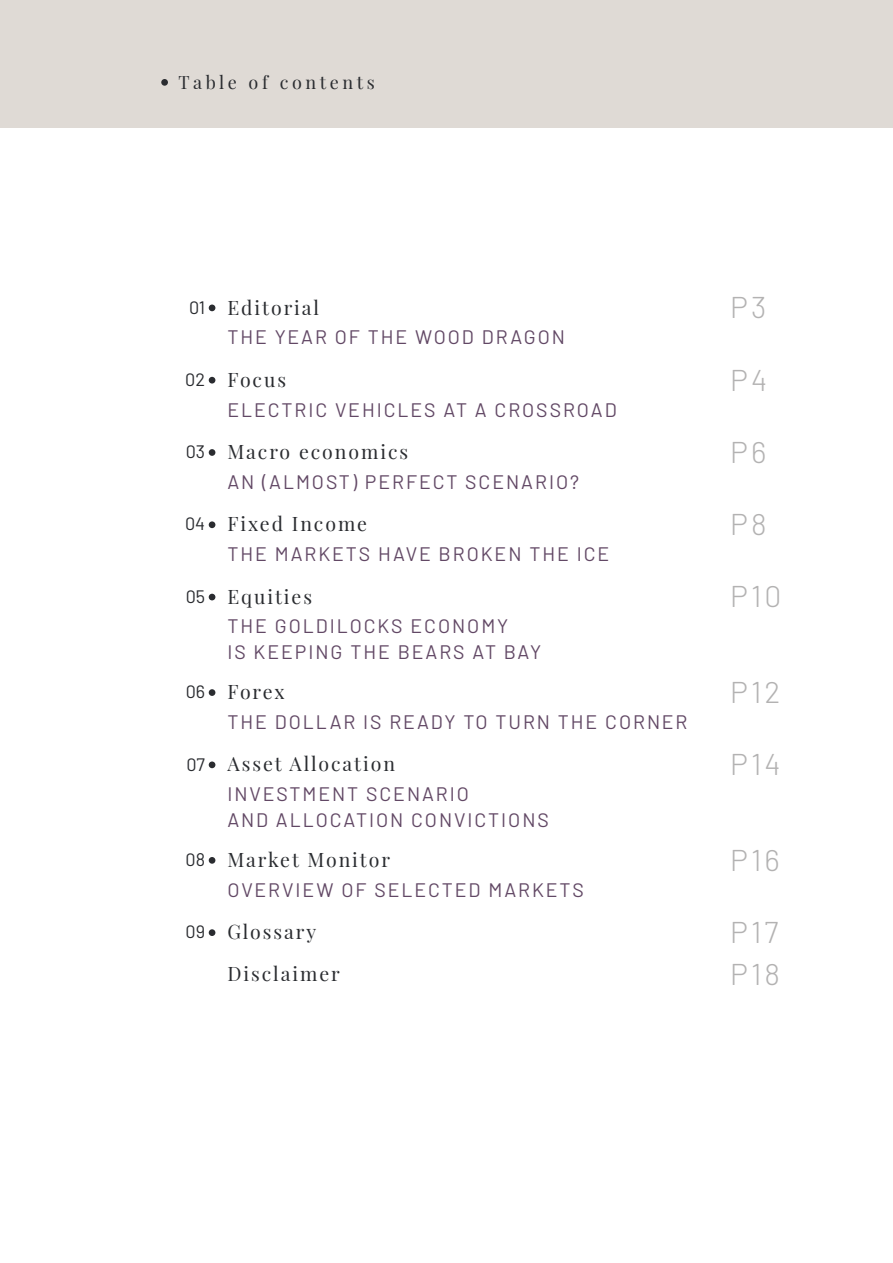
<style>
.page{position:relative;width:893px;height:1263px;background:#fff}
.page>*{position:absolute;margin:0;border:0;box-sizing:border-box;transform-origin:0 0}
.t1{font:300 30px "Barlow";letter-spacing:.1em;color:#b3b2b2}
.t2{font:19.5px/25.5px "Barlow";letter-spacing:.1em;color:#624865}
.t3{font:19.5px "Playfair Display";letter-spacing:.1em;color:#2a2c30}
.t4{font:18px "Playfair Display";letter-spacing:.2em;color:#2a2c30}
.s1{font-family:"Barlow";font-size:18px}
</style>
<div class="page">
<div style="left:0;top:0;width:893px;height:128px;background:#dfdad5"></div>
<svg style="left:209px;top:305px;width:6px;height:6px"></svg>
<svg style="left:209px;top:377px;width:6px;height:6px"></svg>
<div style="left:209px;top:449px;width:6px;height:7px;background:#2a2c30;border-radius:50%"></div>
<div style="left:209px;top:521px;width:6px;height:7px;background:#2a2c30;border-radius:50%"></div>
<svg style="left:209px;top:594px;width:6px;height:6px"></svg>
<div style="left:209px;top:689px;width:6px;height:7px;background:#2a2c30;border-radius:50%"></div>
<div style="left:209px;top:761px;width:6px;height:7px;background:#2a2c30;border-radius:50%"></div>
<div style="left:209px;top:857px;width:6px;height:7px;background:#2a2c30;border-radius:50%"></div>
<div style="left:209px;top:929px;width:6px;height:7px;background:#2a2c30;border-radius:50%"></div>
<div style="left:161px;top:79px;width:7px;height:7px;background:#2a2c30;border-radius:50%"></div>
<p class="t4" style="left:179px;top:68px;width:198px">Table of contents</p>
<p class="t3" style="left:189px;top:292px;width:132px"><span class="s1">01</span> Editorial</p>
<p class="t2" style="left:227px;top:323px;width:339px">THE YEAR OF THE WOOD DRAGON</p>
<p class="t3" style="left:185px;top:364px;width:102px"><span class="s1">02</span> Focus</p>
<p class="t2" style="left:227px;top:395px;width:391px">ELECTRIC VEHICLES AT A CROSSROAD</p>
<p class="t3" style="left:186px;top:436px;width:224px"><span class="s1">03</span> Macro economics</p>
<p class="t2" style="left:227px;top:468px;width:353px">AN (ALMOST) PERFECT SCENARIO?</p>
<p class="t3" style="left:185px;top:509px;width:184px"><span class="s1">04</span> Fixed Income</p>
<p class="t2" style="left:227px;top:540px;width:383px">THE MARKETS HAVE BROKEN THE ICE</p>
<p class="t3" style="left:186px;top:581px;width:128px"><span class="s1">05</span> Equities</p>
<p class="t2" style="left:227px;top:612px;width:315px">THE GOLDILOCKS ECONOMY<br>IS KEEPING THE BEARS AT BAY</p>
<p class="t3" style="left:186px;top:677px;width:100px"><span class="s1">06</span> Forex</p>
<p class="t2" style="left:227px;top:708px;width:462px">THE DOLLAR IS READY TO TURN THE CORNER</p>
<p class="t3" style="left:186px;top:749px;width:210px"><span class="s1">07</span> Asset Allocation</p>
<p class="t2" style="left:227px;top:780px;width:323px">INVESTMENT SCENARIO<br>AND ALLOCATION CONVICTIONS</p>
<p class="t3" style="left:186px;top:844px;width:206px"><span class="s1">08</span> Market Monitor</p>
<p class="t2" style="left:227px;top:875px;width:358px">OVERVIEW OF SELECTED MARKETS</p>
<h1 class="t1" style="left:730px;top:286px;width:37px">P3</h1>
<h1 class="t1" style="left:730px;top:358px;width:38px">P4</h1>
<h1 class="t1" style="left:730px;top:431px;width:37px">P6</h1>
<h1 class="t1" style="left:730px;top:503px;width:38px">P8</h1>
<h1 class="t1" style="left:730px;top:575px;width:53px">P10</h1>
<h1 class="t1" style="left:730px;top:671px;width:52px">P12</h1>
<h1 class="t1" style="left:730px;top:743px;width:52px">P14</h1>
<h1 class="t1" style="left:730px;top:838px;width:51px">P16</h1>
<p class="t3" style="left:186px;top:917px;width:132px"><span class="s1">09</span> Glossary</p>
<h1 class="t1" style="left:730px;top:911px;width:50px">P17</h1>
<p class="t3" style="left:227px;top:959px;width:114px">Disclaimer</p>
<h1 class="t1" style="left:730px;top:953px;width:51px">P18</h1>
</div>
